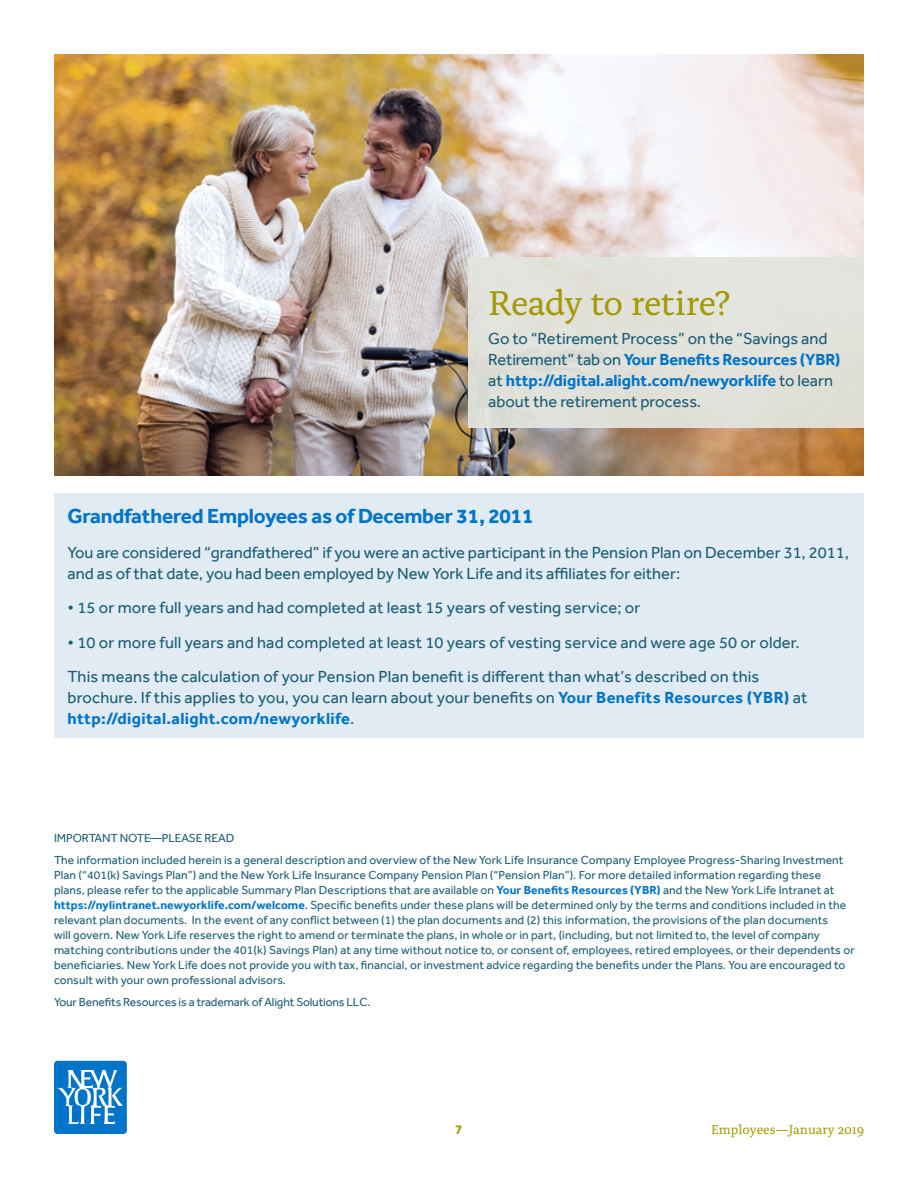
<style>
.page{position:relative;width:918px;height:1188px;background:#fff}
.page>*{position:absolute;margin:0;border:0;box-sizing:border-box;transform-origin:0 0}
.t1{font:36px "Alda OT";letter-spacing:-.025em;color:#a49a00}
.t2{font:700 21px "Effra";letter-spacing:-.01em;color:#0074c8}
.t3{font:16.5px/21px "Effra";color:#1d5e75}
.t4{font:700 16.5px/21px "Effra";letter-spacing:.02em;color:#0074c8}
.t5{font:13.5px "Alda OT";color:#a49a00}
.t6{font:700 13.5px "Effra";color:#a49a00}
.t7{font:12px/15px "Effra";letter-spacing:.01em;color:#1d5e75}
.t8{font:12px "Effra";letter-spacing:-.01em;color:#1d5e75}
.s1{font-weight:700;color:#0074c8}
.s2{font-weight:400;color:#1d5e75}
</style>
<div class="page">
<img style="left:54px;top:54px;width:810px;height:421px">
<div style="left:468px;top:257px;width:396px;height:170px;background:#e2e4dd"></div>
<div style="left:54px;top:493px;width:810px;height:245px;background:#e1ebf4"></div>
<div style="left:54px;top:1061px;width:73px;height:73px;background:#0074c8;border-radius:4px"></div>
<svg style="left:57px;top:1070px;width:66px;height:54px"></svg>
<h1 class="t1" style="left:488px;top:288px;width:243px">Ready to retire?</h1>
<h3 class="t3" style="left:488px;top:328px;width:354px">Go to “Retirement Process” on the “Savings and Retirement” tab on <span class="s1">Your Benefits Resources (YBR) </span>at <span class="s1">http://digital.alight.com/newyorklife</span> to learn about the retirement process.</h3>
<h2 class="t2" style="left:68px;top:504px;width:468px">Grandfathered Employees as of December 31, 2011</h2>
<h3 class="t3" style="left:68px;top:542px;width:783px">You are considered “grandfathered” if you were an active participant in the Pension Plan on December 31, 2011, and as of that date, you had been employed by New York Life and its affiliates for either:</h3>
<h3 class="t3" style="left:68px;top:597px;width:575px">• 15 or more full years and had completed at least 15 years of vesting service; or</h3>
<h3 class="t3" style="left:68px;top:625px;width:734px;line-height:34.5px">• 10 or more full years and had completed at least 10 years of vesting service and were age 50 or older.<br>This means the calculation of your Pension Plan benefit is different than what’s described on this</h3>
<h3 class="t4" style="left:68px;top:687px;width:742px"><span class="s2">brochure. If this applies to you, you can learn about your benefits on</span> Your Benefits Resources (YBR) <span class="s2">at </span>http://digital.alight.com/newyorklife<span class="s2">.</span></h3>
<p class="t7" style="left:54px;top:827px;width:791px;line-height:21.8px">IMPORTANT NOTE—PLEASE READ<br>The information included herein is a general description and overview of the New York Life Insurance Company Employee Progress-Sharing Investment</p>
<p class="t7" style="left:54px;top:867px;width:802px">Plan (“401(k) Savings Plan”) and the New York Life Insurance Company Pension Plan (“Pension Plan”). For more detailed information regarding these plans, please refer to the applicable Summary Plan Descriptions that are available on <span class="s1">Your Benefits Resources (YBR)</span> and the New York Life Intranet at <span class="s1">https://nylintranet.newyorklife.com/welcome</span>. Specific benefits under these plans will be determined only by the terms and conditions included in the relevant plan documents. In the event of any conflict between (1) the plan documents and (2) this information, the provisions of the plan documents<br>will govern. New York Life reserves the right to amend or terminate the plans, in whole or in part, (including, but not limited to, the level of company matching contributions under the 401(k) Savings Plan) at any time without notice to, or consent of, employees, retired employees, or their dependents or beneficiaries. New York Life does not provide you with tax, financial, or investment advice regarding the benefits under the Plans. You are encouraged to consult with your own professional advisors.</p>
<p class="t8" style="left:54px;top:995px;width:318px">Your Benefits Resources is a trademark of Alight Solutions LLC.</p>
<p class="t6" style="left:455px;top:1121px;width:9px">7</p>
<p class="t5" style="left:711px;top:1124px;width:155px">Employees—January 2019</p>
</div>
